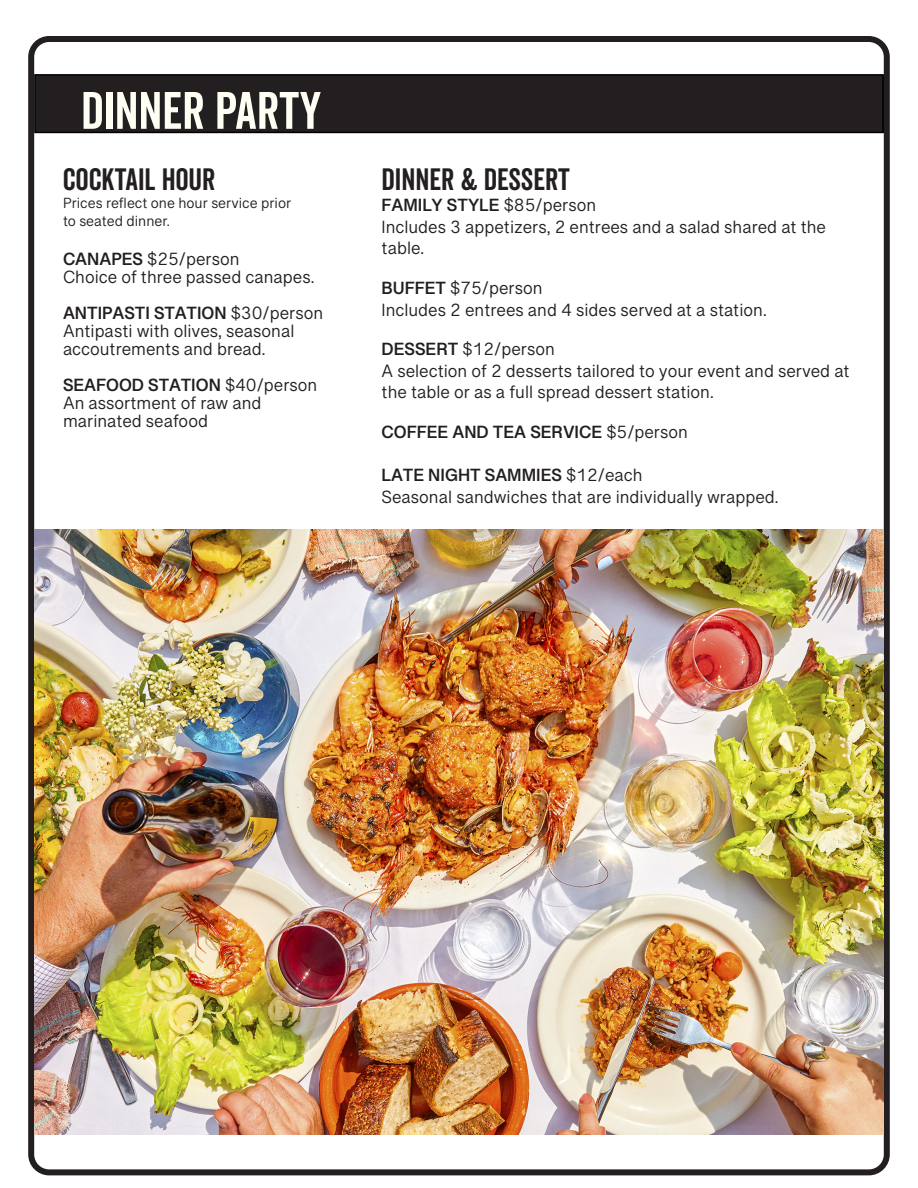
<style>
.page{position:relative;width:918px;height:1188px;background:#fff}
.page>*{position:absolute;margin:0;border:0;box-sizing:border-box;transform-origin:0 0}
.t1{font:51px "Veneer Clean";color:#fffef2}
.t2{font:30px "Veneer Clean";color:#231f20}
.t3{font:18px/21.6px "Tamil Sangam MN";color:#231f20}
.t4{font:700 18px "Tamil Sangam MN";color:#231f20}
.t5{font:15px "Tamil Sangam MN";color:#231f20}
.s1{font-weight:700}
.s2{font-weight:400}
</style>
<div class="page">
<div style="left:28px;top:36px;width:862px;height:1139px;border:6px solid #231f20;border-radius:18px"></div>
<div style="left:35px;top:75px;width:848px;height:57px;background:#231f20"></div>
<div style="left:34px;top:74px;width:850px;height:59px;border:2px solid #000"></div>
<img style="left:34px;top:530px;width:850px;height:604px">
<p class="t1" style="left:81px;top:80px;width:242px">DINNER PARTY</p>
<p class="t2" style="left:63px;top:161px;width:154px">COCKTAIL HOUR</p>
<p class="t5" style="left:63px;top:194px;width:230px">Prices reflect one hour service prior</p>
<p class="t5" style="left:63px;top:212px;width:109px">to seated dinner.</p>
<p class="t3" style="left:63px;top:248px;width:178px"><span class="s1">CANAPES</span> $25/person</p>
<p class="t3" style="left:63px;top:266px;width:253px">Choice of three passed canapes.</p>
<p class="t4" style="left:63px;top:302px;width:262px">ANTIPASTI STATION <span class="s2">$30/person</span></p>
<p class="t3" style="left:63px;top:320px;width:233px">Antipasti with olives, seasonal</p>
<p class="t3" style="left:63px;top:338px;width:204px">accoutrements and bread.</p>
<p class="t4" style="left:63px;top:374px;width:256px">SEAFOOD STATION <span class="s2">$40/person</span></p>
<p class="t3" style="left:63px;top:392px;width:200px">An assortment of raw and</p>
<p class="t3" style="left:63px;top:410px;width:147px">marinated seafood</p>
<p class="t2" style="left:382px;top:161px;width:190px">DINNER &amp; DESSERT</p>
<p class="t4" style="left:382px;top:194px;width:216px">FAMILY STYLE <span class="s2">$85/person</span></p>
<p class="t3" style="left:382px;top:216px;width:446px">Includes 3 appetizers, 2 entrees and a salad shared at the table.</p>
<p class="t3" style="left:382px;top:277px;width:162px"><span class="s1">BUFFET</span> $75/person</p>
<p class="t3" style="left:382px;top:299px;width:387px">Includes 2 entrees and 4 sides served at a station.</p>
<p class="t3" style="left:382px;top:338px;width:175px"><span class="s1">DESSERT</span> $12/person</p>
<p class="t3" style="left:382px;top:360px;width:470px">A selection of 2 desserts tailored to your event and served at the table or as a full spread dessert station.</p>
<p class="t4" style="left:382px;top:421px;width:308px">COFFEE AND TEA SERVICE <span class="s2">$5/person</span></p>
<p class="t4" style="left:382px;top:464px;width:262px">LATE NIGHT SAMMIES <span class="s2">$12/each</span></p>
<p class="t3" style="left:382px;top:486px;width:399px">Seasonal sandwiches that are individually wrapped.</p>
</div>
